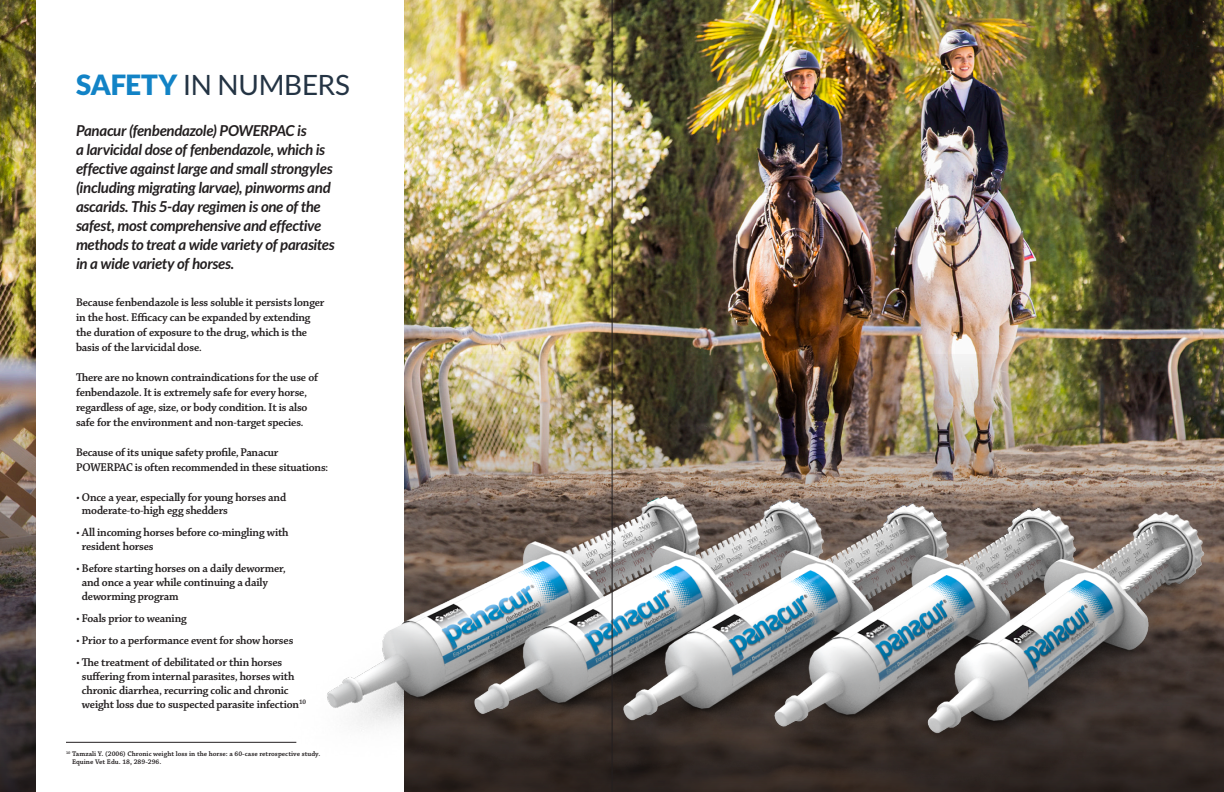
<style>
.page{position:relative;width:1224px;height:792px;background:#fff}
.page>*{position:absolute;margin:0;border:0;box-sizing:border-box;transform-origin:0 0}
.t1{font:28px "Lato";letter-spacing:-.01em;color:#243444}
.t2{font:italic 700 15px/19px "Lato";letter-spacing:-.02em;color:#231f20}
.t3{font:12px/15px "Chaparral Pro Semibold Subh";letter-spacing:-.01em;color:#231f20}
.t4{font:7px/8.4px "Chaparral Pro Semibold Capt";color:#231f20}
.s1{font-weight:900;color:#1283c6}
</style>
<div class="page">
<img style="left:0;top:0;width:1224px;height:354px">
<img style="left:0;top:354px;width:1224px;height:438px">
<div style="left:36px;top:0;width:367px;height:792px;background:#fff"></div>
<hr style="left:66px;top:742px;width:230px;height:1px;background:#231f20">
<img style="left:241px;top:434px;width:983px;height:358px">
<hr style="left:612px;top:0;width:1px;height:792px;background:#231f20">
<h1 class="t1" style="left:76px;top:69px;width:276px"><span class="s1">SAFETY</span> IN NUMBERS</h1>
<p class="t2" style="left:76px;top:121px;width:260px">Panacur (fenbendazole) POWERPAC is<br>a larvicidal dose of fenbendazole, which is effective against large and small strongyles (including migrating larvae), pinworms and ascarids. This 5-day regimen is one of the safest, most comprehensive and effective methods to treat a wide variety of parasites in a wide variety of horses.</p>
<p class="t3" style="left:76px;top:295px;width:250px">Because fenbendazole is less soluble it persists longer in the host. Efficacy can be expanded by extending the duration of exposure to the drug, which is the basis of the larvicidal dose.</p>
<p class="t3" style="left:76px;top:370px;width:244px">There are no known contraindications for the use of fenbendazole. It is extremely safe for every horse, regardless of age, size, or body condition. It is also safe for the environment and non-target species.</p>
<p class="t3" style="left:76px;top:445px;width:254px">Because of its unique safety profile, Panacur<br>POWERPAC is often recommended in these situations:</p>
<p class="t3" style="left:82px;top:491px;width:206px;line-height:13px;text-indent:-6px">• Once a year, especially for young horses and moderate-to-high egg shedders</p>
<p class="t3" style="left:82px;top:525px;width:208px;line-height:14px;text-indent:-6px">• All incoming horses before co-mingling with resident horses</p>
<p class="t3" style="left:82px;top:561px;width:205px;line-height:14px;text-indent:-6px">• Before starting horses on a daily dewormer, and once a year while continuing a daily deworming program</p>
<p class="t3" style="left:76px;top:611px;width:112px">• Foals prior to weaning</p>
<p class="t3" style="left:76px;top:633px;width:219px">• Prior to a performance event for show horses</p>
<p class="t3" style="left:82px;top:655px;width:226px;line-height:14px;text-indent:-6px">• The treatment of debilitated or thin horses suffering from internal parasites, horses with chronic diarrhea, recurring colic and chronic weight loss due to suspected parasite infection<sup>10</sup></p>
<p class="t4" style="left:72px;top:750px;width:250px;text-indent:-6px"><sup>10</sup> Tamzali Y. (2006) Chronic weight loss in the horse: a 60-case retrospective study.<br>Equine Vet Edu. 18, 289-296.</p>
</div>
